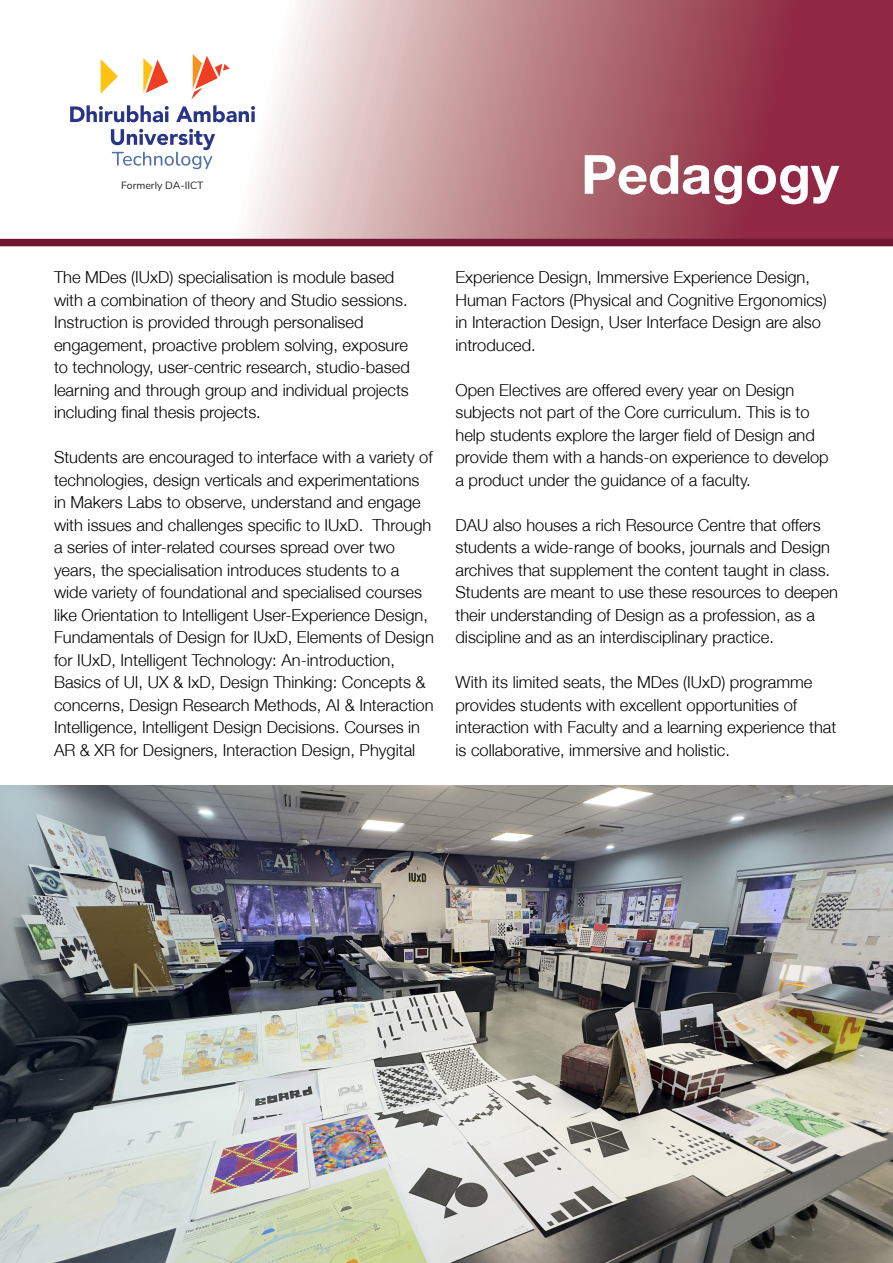
<style>
.page{position:relative;width:893px;height:1263px;background:#fff}
.page>*{position:absolute;margin:0;border:0;box-sizing:border-box;transform-origin:0 0}
.t1{font:700 54px "Helvetica Neue";color:#fff}
.t2{font:300 16.5px/22.5px "Helvetica Neue";color:#000}
.t3{font:10.5px "Nunito";color:#231f20}
</style>
<div class="page">
<svg style="left:0;top:0;width:893px;height:239px"></svg>
<div style="left:0;top:239px;width:893px;height:7px;background:#701532"></div>
<svg style="left:143px;top:58px;width:25px;height:35px"></svg>
<svg style="left:101px;top:59px;width:17px;height:35px"></svg>
<svg style="left:70px;top:105px;width:99px;height:17px"></svg>
<svg style="left:176px;top:54px;width:79px;height:68px"></svg>
<svg style="left:111px;top:129px;width:104px;height:40px"></svg>
<img style="left:0;top:785px;width:893px;height:478px">
<p class="t3" style="left:121px;top:177px;width:84px">Formerly DA-IICT</p>
<p class="t1" style="left:581px;top:141px;width:260px">Pedagogy</p>
<p class="t2" style="left:54px;top:266px;width:357px">The MDes (IUxD) specialisation is module based with a combination of theory and Studio sessions.<br>Instruction is provided through personalised engagement, proactive problem solving, exposure to technology, user-centric research, studio-based learning and through group and individual projects including final thesis projects.</p>
<p class="t2" style="left:54px;top:446px;width:381px">Students are encouraged to interface with a variety of technologies, design verticals and experimentations in Makers Labs to observe, understand and engage with issues and challenges specific to IUxD. Through a series of inter-related courses spread over two years, the specialisation introduces students to a wide variety of foundational and specialised courses like Orientation to Intelligent User-Experience Design, Fundamentals of Design for IUxD, Elements of Design for IUxD, Intelligent Technology: An-introduction, Basics of UI, UX &amp; IxD, Design Thinking: Concepts &amp; concerns, Design Research Methods, AI &amp; Interaction Intelligence, Intelligent Design Decisions. Courses in AR &amp; XR for Designers, Interaction Design, Phygital</p>
<p class="t2" style="left:455px;top:266px;width:373px">Experience Design, Immersive Experience Design, Human Factors (Physical and Cognitive Ergonomics) in Interaction Design, User Interface Design are also introduced.</p>
<p class="t2" style="left:455px;top:378px;width:375px">Open Electives are offered every year on Design subjects not part of the Core curriculum. This is to help students explore the larger field of Design and provide them with a hands-on experience to develop a product under the guidance of a faculty.</p>
<p class="t2" style="left:455px;top:513px;width:384px">DAU also houses a rich Resource Centre that offers students a wide-range of books, journals and Design archives that supplement the content taught in class.<br>Students are meant to use these resources to deepen their understanding of Design as a profession, as a discipline and as an interdisciplinary practice.</p>
<p class="t2" style="left:455px;top:671px;width:382px">With its limited seats, the MDes (IUxD) programme provides students with excellent opportunities of interaction with Faculty and a learning experience that is collaborative, immersive and holistic.</p>
</div>
